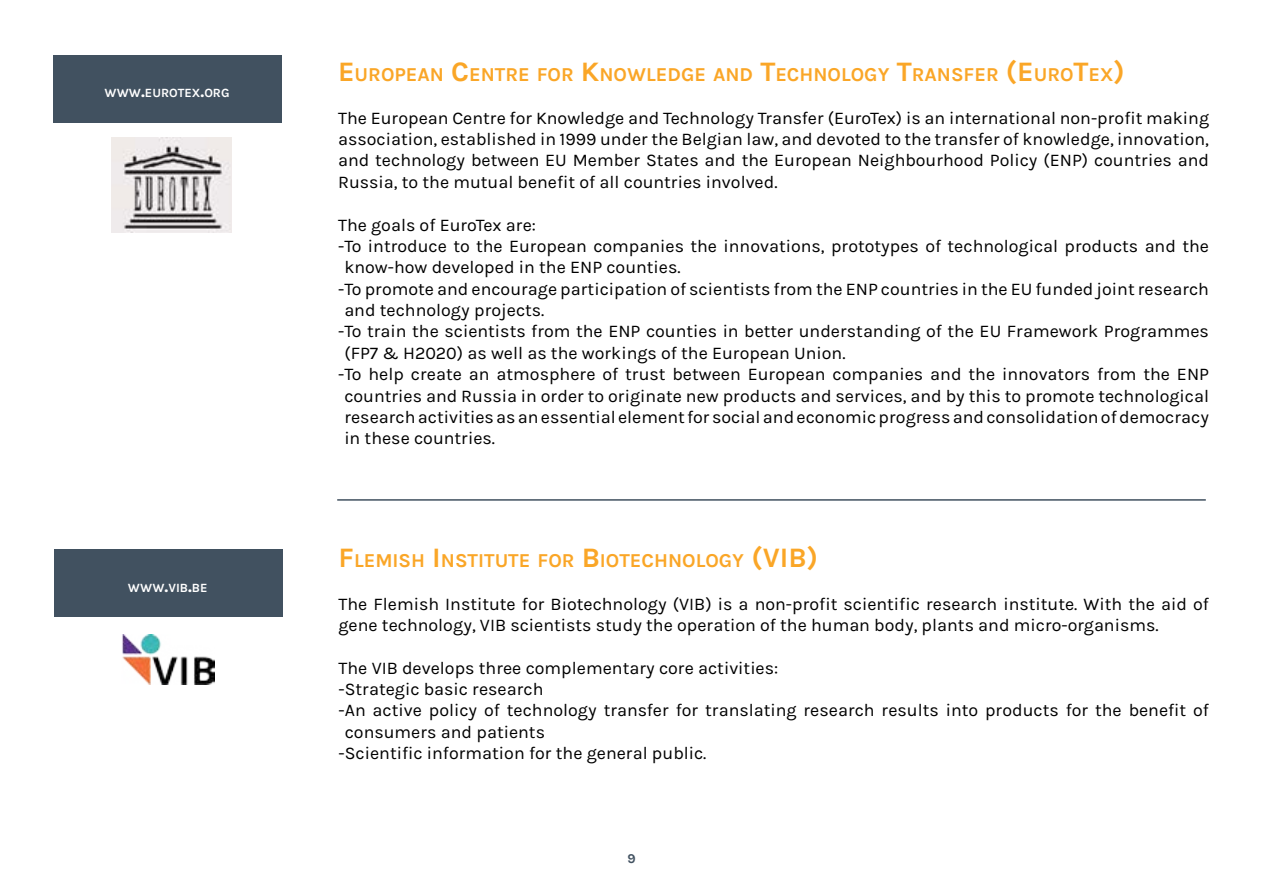
<style>
.page{position:relative;width:1263px;height:893px;background:#fff}
.page>*{position:absolute;margin:0;border:0;box-sizing:border-box;transform-origin:0 0}
.t1{font:700 19.8px "Karla";color:#faa627}
.t2{font:17.85px/21.5px "Karla";color:#000;text-align:justify}
.t3{font:700 13.5px "Karla";color:#415160}
.t4{font:700 12.6px "Karla";color:#fff}
.s1{font-size:18px}
.s2{font-size:28.2px}
</style>
<div class="page">
<hr style="left:337px;top:499px;width:869px;height:2px;background:#415160">
<div style="left:54px;top:55px;width:228px;height:67px;background:#415160"></div>
<img style="left:112px;top:138px;width:120px;height:95px">
<div style="left:54px;top:550px;width:229px;height:67px;background:#415160"></div>
<img style="left:122px;top:634px;width:92px;height:50px">
<p class="t4" style="left:105px;top:85px;width:127px">WWW<span class="s1">.</span>EUROTEX<span class="s1">.</span>ORG</p>
<p class="t4" style="left:128px;top:580px;width:81px">WWW<span class="s1">.</span>VIB<span class="s1">.</span>BE</p>
<p class="t1" style="left:338px;top:63px;width:788px"><span class="s2">E</span> UROPEAN <span class="s2">C</span>ENTRE FOR <span class="s2">K</span>NOWLEDGE AND <span class="s2">T</span>ECHNOLOGY <span class="s2">T</span>RANSFER <span class="s2">(E</span> URO<span class="s2">T</span>EX<span class="s2">)</span></p>
<p class="t2" style="left:338px;top:107px;width:872px">The European Centre for Knowledge and Technology Transfer (EuroTex) is an international non-profit making association, established in 1999 under the Belgian law, and devoted to the transfer of knowledge, innovation, and technology between EU Member States and the European Neighbourhood Policy (ENP) countries and Russia, to the mutual benefit of all countries involved.</p>
<p class="t2" style="left:338px;top:214px;width:199px">The goals of EuroTex are:</p>
<p class="t2" style="left:338px;top:236px;width:872px">-To introduce to the European companies the innovations, prototypes of technological products and the</p>
<p class="t2" style="left:344px;top:257px;width:338px">know-how developed in the ENP counties.</p>
<p class="t2" style="left:338px;top:278px;width:872px">-To promote and encourage participation of scientists from the ENP countries in the EU funded joint research</p>
<p class="t2" style="left:344px;top:300px;width:202px">and technology projects.</p>
<p class="t2" style="left:338px;top:321px;width:872px">-To train the scientists from the ENP counties in better understanding of the EU Framework Programmes</p>
<p class="t2" style="left:344px;top:342px;width:503px">(FP7 &amp; H2020) as well as the workings of the European Union.</p>
<p class="t2" style="left:338px;top:364px;width:872px">-To help create an atmosphere of trust between European companies and the innovators from the ENP</p>
<p class="t2" style="left:344px;top:385px;width:866px">countries and Russia in order to originate new products and services, and by this to promote technological</p>
<p class="t2" style="left:344px;top:407px;width:866px">research activities as an essential element for social and economic progress and consolidation of democracy</p>
<p class="t2" style="left:344px;top:428px;width:152px">in these countries.</p>
<p class="t1" style="left:339px;top:549px;width:481px"><span class="s2">F</span>LEMISH <span class="s2">I</span> NSTITUTE FOR <span class="s2">B</span> IOTECHNOLOGY <span class="s2">(VIB)</span></p>
<p class="t2" style="left:339px;top:593px;width:872px">The Flemish Institute for Biotechnology (VIB) is a non-profit scientific research institute. With the aid of gene technology, VIB scientists study the operation of the human body, plants and micro-organisms.</p>
<p class="t2" style="left:339px;top:657px;width:441px">The VIB develops three complementary core activities:</p>
<p class="t2" style="left:339px;top:679px;width:206px">-Strategic basic research</p>
<p class="t2" style="left:339px;top:700px;width:872px">-An active policy of technology transfer for translating research results into products for the benefit of</p>
<p class="t2" style="left:345px;top:721px;width:202px">consumers and patients</p>
<p class="t2" style="left:339px;top:743px;width:369px">-Scientific information for the general public.</p>
<p class="t3" style="left:627px;top:851px;width:10px">9</p>
</div>
